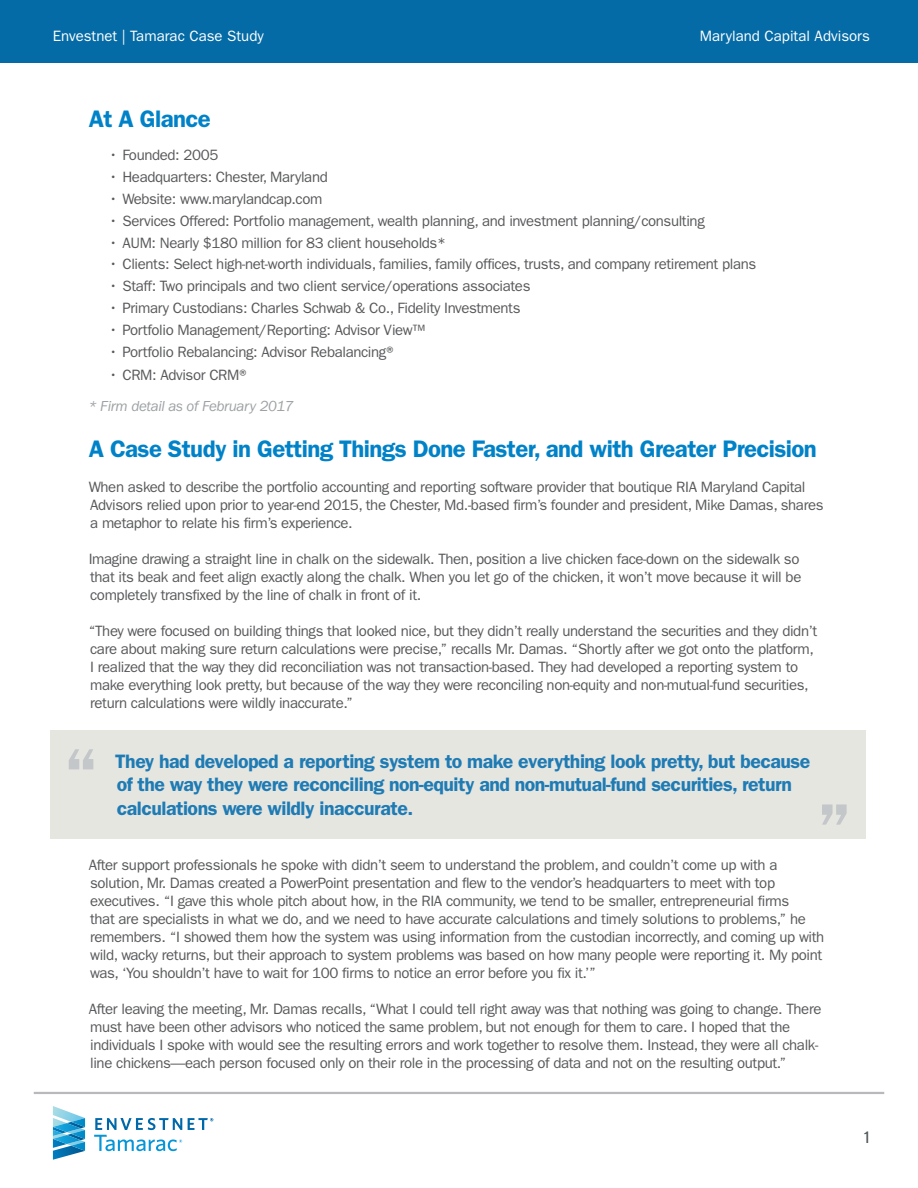
<style>
.page{position:relative;width:918px;height:1188px;background:#fff}
.page>*{position:absolute;margin:0;border:0;box-sizing:border-box;transform-origin:0 0}
.Paragraph_Style_1{font:600 72px "Franklin Gothic";color:#c4c7ca}
.Paragraph_Style_1-2{font:600 24px "Franklin Gothic";letter-spacing:-.025em;color:#0082c8}
.Paragraph_Style_1-3{font:600 19.5px/23.4px "Franklin Gothic";letter-spacing:-.025em;color:#1e7bb4}
.t1{font:18px "Slate W01";color:#4f5759}
.Paragraph_Style_1-4{font:15px/18px "Franklin Gothic";letter-spacing:-.025em;color:#58595b}
.t2{font:15px "Franklin Gothic";color:#fff}
.Paragraph_Style_1-5{font:italic 15px "Franklin Gothic";letter-spacing:-.025em;color:#9ea2a4}
</style>
<div class="page">
<svg style="left:53px;top:1106px;width:32px;height:54px"></svg>
<svg style="left:188px;top:1118px;width:25px;height:12px"></svg>
<svg style="left:94px;top:1118px;width:88px;height:33px"></svg>
<div style="left:0;top:0;width:918px;height:63px;background:#056ba6"></div>
<hr style="left:34px;top:1092px;width:850px;height:2px;background:#b8b9bc">
<div style="left:50px;top:730px;width:816px;height:109px;background:#e6e6e1"></div>
<p class="t2" style="left:53px;top:27px;width:212px">Envestnet | Tamarac Case Study</p>
<p class="t2" style="left:700px;top:27px;width:172px">Maryland Capital Advisors</p>
<p class="Paragraph_Style_1-2" style="left:89px;top:105px;width:124px">At A Glance</p>
<p class="Paragraph_Style_1-4" style="left:109px;top:146px;width:111px">• Founded: 2005</p>
<p class="Paragraph_Style_1-4" style="left:109px;top:168px;width:220px">• Headquarters: Chester, Maryland</p>
<p class="Paragraph_Style_1-4" style="left:109px;top:190px;width:215px">• Website: www.marylandcap.com</p>
<p class="Paragraph_Style_1-4" style="left:109px;top:212px;width:597px">• Services Offered: Portfolio management, wealth planning, and investment planning/consulting</p>
<p class="Paragraph_Style_1-4" style="left:109px;top:234px;width:339px">• AUM: Nearly $180 million for 83 client households*</p>
<p class="Paragraph_Style_1-4" style="left:109px;top:255px;width:649px">• Clients: Select high-net-worth individuals, families, family offices, trusts, and company retirement plans</p>
<p class="Paragraph_Style_1-4" style="left:109px;top:277px;width:423px">• Staff: Two principals and two client service/operations associates</p>
<p class="Paragraph_Style_1-4" style="left:109px;top:299px;width:413px">• Primary Custodians: Charles Schwab &amp; Co., Fidelity Investments</p>
<p class="Paragraph_Style_1-4" style="left:109px;top:321px;width:318px">• Portfolio Management/Reporting: Advisor View™</p>
<p class="Paragraph_Style_1-4" style="left:109px;top:343px;width:290px">• Portfolio Rebalancing: Advisor Rebalancing®</p>
<p class="Paragraph_Style_1-4" style="left:109px;top:366px;width:143px">• CRM: Advisor CRM®</p>
<p class="Paragraph_Style_1-5" style="left:89px;top:397px;width:207px">* Firm detail as of February 2017</p>
<p class="Paragraph_Style_1-2" style="left:89px;top:435px;width:730px">A Case Study in Getting Things Done Faster, and with Greater Precision</p>
<p class="Paragraph_Style_1-4" style="left:89px;top:478px;width:736px">When asked to describe the portfolio accounting and reporting software provider that boutique RIA Maryland Capital<br>Advisors relied upon prior to year-end 2015, the Chester, Md.-based firm’s founder and president, Mike Damas, shares a metaphor to relate his firm’s experience.</p>
<p class="Paragraph_Style_1-4" style="left:89px;top:550px;width:714px">Imagine drawing a straight line in chalk on the sidewalk. Then, position a live chicken face-down on the sidewalk so that its beak and feet align exactly along the chalk. When you let go of the chicken, it won’t move because it will be completely transfixed by the line of chalk in front of it.</p>
<p class="Paragraph_Style_1-4" style="left:89px;top:622px;width:730px">“They were focused on building things that looked nice, but they didn’t really understand the securities and they didn’t care about making sure return calculations were precise,” recalls Mr. Damas. “Shortly after we got onto the platform, I realized that the way they did reconciliation was not transaction-based. They had developed a reporting system to make everything look pretty, but because of the way they were reconciling non-equity and non-mutual-fund securities, return calculations were wildly inaccurate.”</p>
<p class="Paragraph_Style_1" style="left:64px;top:731px;width:36px">“</p>
<p class="Paragraph_Style_1-3" style="left:115px;top:749px;width:697px">They had developed a reporting system to make everything look pretty, but because of the way they were reconciling non-equity and non-mutual-fund securities, return</p>
<p class="Paragraph_Style_1-3" style="left:117px;top:796px;width:298px">calculations were wildly inaccurate.</p>
<p class="Paragraph_Style_1" style="left:817px;top:787px;width:36px">”</p>
<p class="Paragraph_Style_1-4" style="left:89px;top:856px;width:737px">After support professionals he spoke with didn’t seem to understand the problem, and couldn’t come up with a solution, Mr. Damas created a PowerPoint presentation and flew to the vendor’s headquarters to meet with top executives. “I gave this whole pitch about how, in the RIA community, we tend to be smaller, entrepreneurial firms<br>that are specialists in what we do, and we need to have accurate calculations and timely solutions to problems,” he remembers. “I showed them how the system was using information from the custodian incorrectly, and coming up with wild, wacky returns, but their approach to system problems was based on how many people were reporting it. My point was, ‘You shouldn’t have to wait for 100 firms to notice an error before you fix it.’”</p>
<p class="Paragraph_Style_1-4" style="left:89px;top:1000px;width:734px">After leaving the meeting, Mr. Damas recalls, “What I could tell right away was that nothing was going to change. There must have been other advisors who noticed the same problem, but not enough for them to care. I hoped that the individuals I spoke with would see the resulting errors and work together to resolve them. Instead, they were all chalk&shy;line chickens—each person focused only on their role in the processing of data and not on the resulting output.”</p>
<p class="t1" style="left:862px;top:1128px;width:11px">1</p>
</div>
